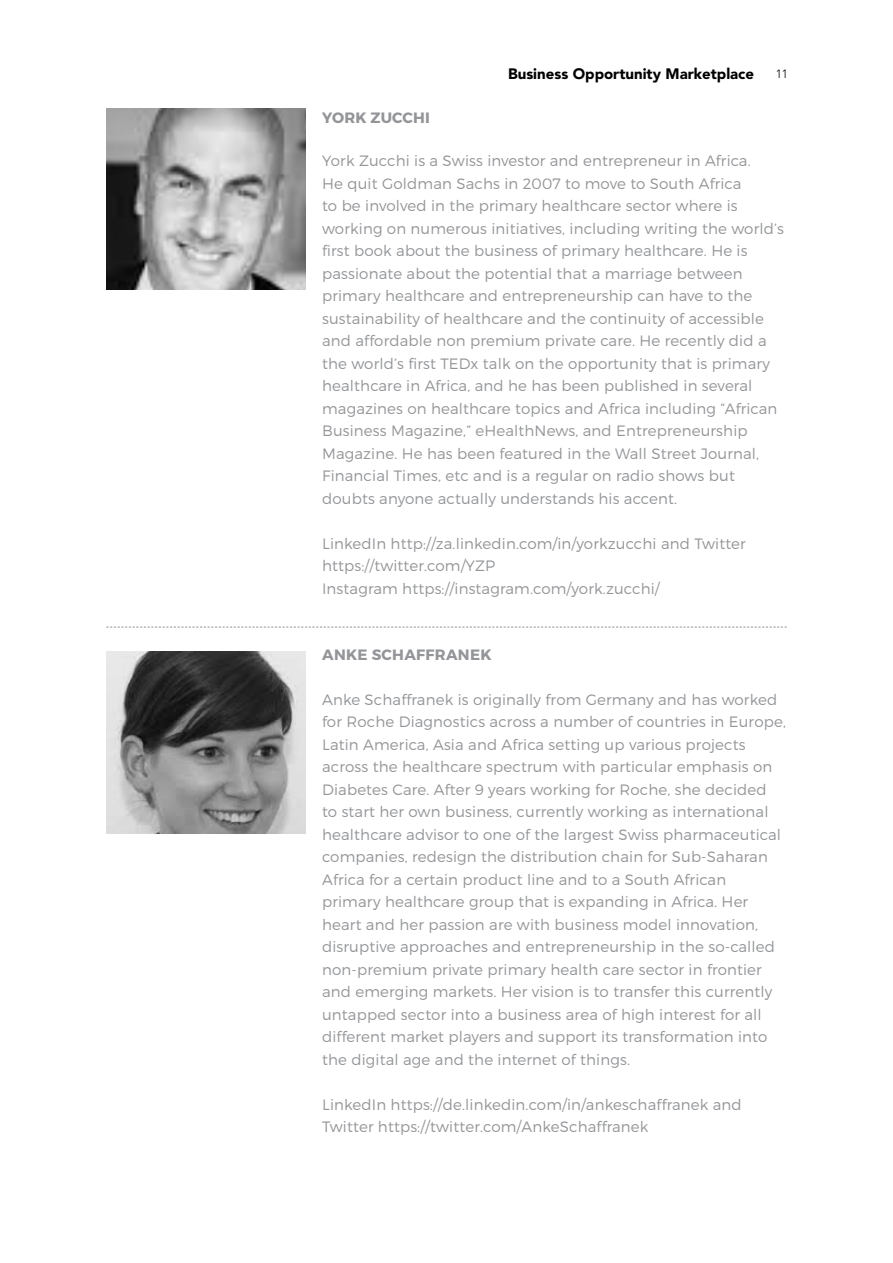
<style>
.page{position:relative;width:893px;height:1263px;background:#fff}
.page>*{position:absolute;margin:0;border:0;box-sizing:border-box;transform-origin:0 0}
.t1{font:300 15px/22.5px "Montserrat";letter-spacing:.01em;color:#939598}
.t2{font:900 15px "Avenir LT Std";color:#000}
.t3{font:700 15px "Montserrat";letter-spacing:.02em;color:#939598}
.t4{font:300 12px "Avenir LT Std";color:#000}
</style>
<div class="page">
<hr style="left:0;top:0;width:1px;height:1263px;background:#f5ab36">
<div style="left:0;top:729px;width:12px;height:284px;background:#fff"></div>
<img style="left:106px;top:108px;width:199px;height:182px">
<img style="left:106px;top:652px;width:199px;height:181px">
<svg style="left:106px;top:627px;width:681px;height:1px"></svg>
<p class="t2" style="left:508px;top:65px;width:248px">Business Opportunity Marketplace</p>
<p class="t4" style="left:776px;top:67px;width:14px">11</p>
<p class="t3" style="left:322px;top:108px;width:109px">YORK ZUCCHI</p>
<p class="t1" style="left:322px;top:149px;width:463px">York Zucchi is a Swiss investor and entrepreneur in Africa.<br>He quit Goldman Sachs in 2007 to move to South Africa<br>to be involved in the primary healthcare sector where is working on numerous initiatives, including writing the world’s first book about the business of primary healthcare. He is passionate about the potential that a marriage between primary healthcare and entrepreneurship can have to the sustainability of healthcare and the continuity of accessible and affordable non premium private care. He recently did a the world’s first TEDx talk on the opportunity that is primary healthcare in Africa, and he has been published in several magazines on healthcare topics and Africa including “African Business Magazine,” eHealthNews, and Entrepreneurship Magazine. He has been featured in the Wall Street Journal, Financial Times, etc and is a regular on radio shows but doubts anyone actually understands his accent.</p>
<p class="t1" style="left:322px;top:532px;width:425px">LinkedIn http://za.linkedin.com/in/yorkzucchi and Twitter https://twitter.com/YZP<br>Instagram https://instagram.com/york.zucchi/</p>
<p class="t3" style="left:322px;top:645px;width:171px">ANKE SCHAFFRANEK</p>
<p class="t1" style="left:322px;top:688px;width:465px">Anke Schaffranek is originally from Germany and has worked for Roche Diagnostics across a number of countries in Europe, Latin America, Asia and Africa setting up various projects across the healthcare spectrum with particular emphasis on Diabetes Care. After 9 years working for Roche, she decided<br>to start her own business, currently working as international healthcare advisor to one of the largest Swiss pharmaceutical companies, redesign the distribution chain for Sub-Saharan Africa for a certain product line and to a South African primary healthcare group that is expanding in Africa. Her heart and her passion are with business model innovation, disruptive approaches and entrepreneurship in the so-called non-premium private primary health care sector in frontier and emerging markets. Her vision is to transfer this currently untapped sector into a business area of high interest for all different market players and support its transformation into the digital age and the internet of things.</p>
<p class="t1" style="left:322px;top:1093px;width:421px">LinkedIn https://de.linkedin.com/in/ankeschaffranek and<br>Twitter https://twitter.com/AnkeSchaffranek</p>
</div>
